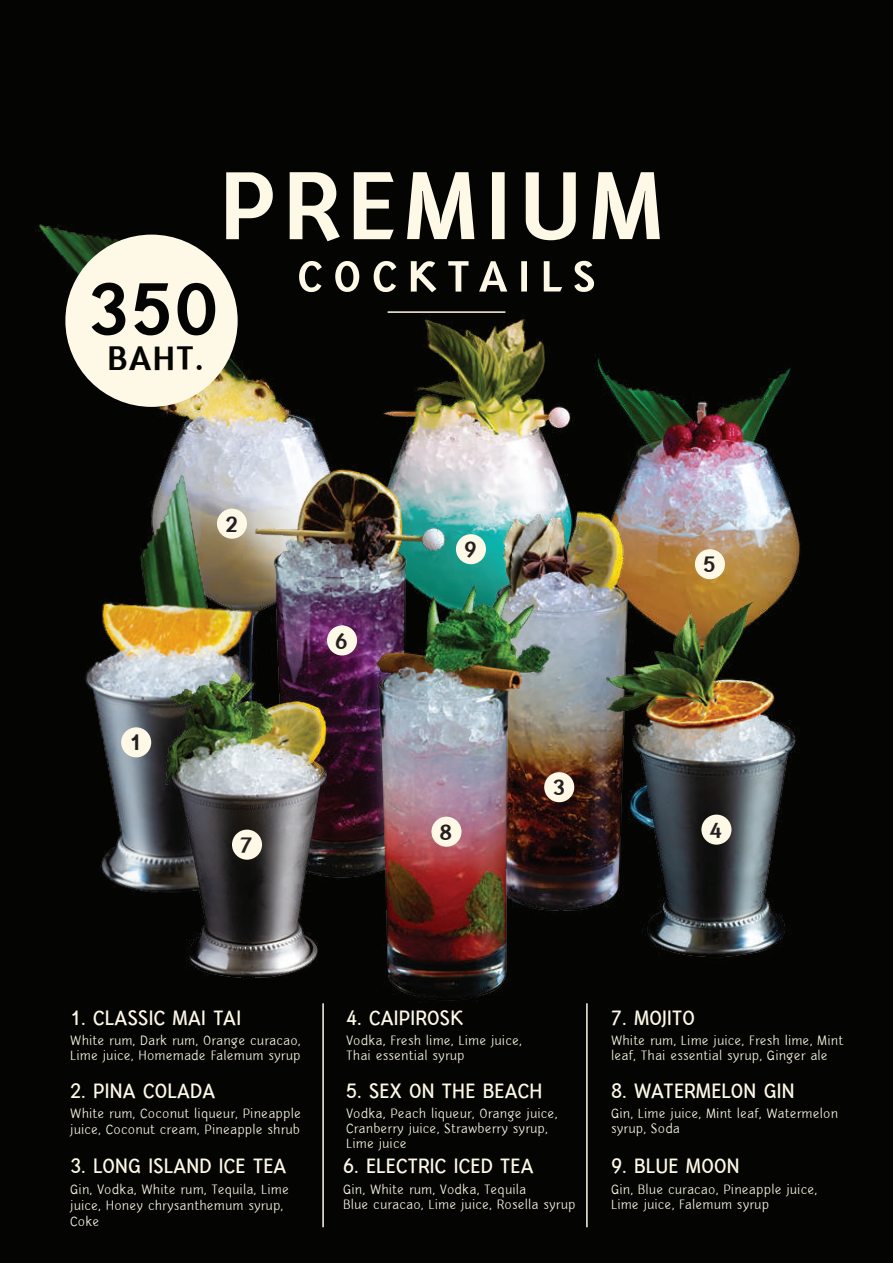
<style>
.page{position:relative;width:893px;height:1263px;background:#040503}
.page>*{position:absolute;margin:0;border:0;box-sizing:border-box;transform-origin:0 0}
.t1{font:900 129.3px "DB Pen Thai X";letter-spacing:.075em;color:#fef8e6}
.t2{font:900 99.3px "DB Pen Thai X";color:#040503}
.t3{font:900 58.65px "DB Pen Thai X";letter-spacing:.2em;color:#fef8e6}
.t4{font:900 45.9px "DB Pen Thai X";color:#040503}
.t5{font:900 30.15px "DB Pen Thai X";color:#231f20}
.t6{font:700 28.05px "DB Pen Thai X";letter-spacing:.01em;color:#fef8e6}
.t7{font:18.3px/15px "DB Pen Thai X";letter-spacing:.01em;color:#fef8e6}
</style>
<div class="page">
<img style="left:35px;top:224px;width:385px;height:669px">
<img style="left:420px;top:311px;width:380px;height:692px">
<img style="left:152px;top:660px;width:190px;height:318px">
<hr style="left:322px;top:1003px;width:2px;height:224px;background:#fef8e6">
<hr style="left:586px;top:1003px;width:2px;height:224px;background:#fef8e6">
<div style="left:65px;top:235px;width:173px;height:172px;background:#fef8e6;border-radius:50%"></div>
<hr style="left:388px;top:311px;width:117px;height:2px;background:#fef8e6">
<div style="left:121px;top:727px;width:30px;height:30px;background:#fef8e6;border-radius:50%"></div>
<div style="left:217px;top:509px;width:30px;height:30px;background:#fef8e6;border-radius:50%"></div>
<div style="left:544px;top:772px;width:30px;height:30px;background:#fef8e6;border-radius:50%"></div>
<div style="left:232px;top:830px;width:30px;height:30px;background:#fef8e6;border-radius:50%"></div>
<div style="left:701px;top:814px;width:30px;height:31px;background:#fef8e6;border-radius:50%"></div>
<div style="left:695px;top:549px;width:30px;height:30px;background:#fef8e6;border-radius:50%"></div>
<div style="left:327px;top:625px;width:30px;height:30px;background:#fef8e6;border-radius:50%"></div>
<img style="left:364px;top:571px;width:195px;height:431px">
<div style="left:431px;top:817px;width:30px;height:30px;background:#fef8e6;border-radius:50%"></div>
<div style="left:456px;top:534px;width:30px;height:30px;background:#fef8e6;border-radius:50%"></div>
<h2 class="t2" style="left:88px;top:255px;width:129px">350</h2>
<h3 class="t4" style="left:108px;top:333px;width:96px">BAHT.</h3>
<h1 class="t1" style="left:221px;top:135px;width:443px">PREMIUM</h1>
<h3 class="t3" style="left:298px;top:244px;width:299px">COCKTAILS</h3>
<h3 class="t5" style="left:130px;top:726px;width:13px">1</h3>
<h3 class="t5" style="left:225px;top:507px;width:13px">2</h3>
<h3 class="t5" style="left:240px;top:828px;width:13px">7</h3>
<h3 class="t5" style="left:336px;top:624px;width:13px">6</h3>
<h3 class="t5" style="left:464px;top:533px;width:13px">9</h3>
<h3 class="t5" style="left:440px;top:815px;width:13px">8</h3>
<h3 class="t5" style="left:553px;top:771px;width:13px">3</h3>
<h3 class="t5" style="left:703px;top:548px;width:13px">5</h3>
<h3 class="t5" style="left:710px;top:813px;width:13px">4</h3>
<h3 class="t6" style="left:70px;top:1002px;width:172px">1. CLASSIC MAI TAI</h3>
<p class="t7" style="left:70px;top:1033px;width:232px">White rum, Dark rum, Orange curacao,<br>Lime juice, Homemade Falemum syrup</p>
<h3 class="t6" style="left:70px;top:1075px;width:147px">2. PINA COLADA</h3>
<p class="t7" style="left:70px;top:1106px;width:232px;line-height:16px">White rum, Coconut liqueur, Pineapple juice, Coconut cream, Pineapple shrub</p>
<h3 class="t6" style="left:70px;top:1151px;width:218px">3. LONG ISLAND ICE TEA</h3>
<p class="t7" style="left:70px;top:1181px;width:220px;line-height:16px">Gin, Vodka, White rum, Tequila, Lime juice, Honey chrysanthemum syrup,<br>Coke</p>
<h3 class="t6" style="left:346px;top:1003px;width:119px">4. CAIPIROSK</h3>
<p class="t7" style="left:346px;top:1034px;width:177px">Vodka, Fresh lime, Lime juice,<br>Thai essential syrup</p>
<h3 class="t6" style="left:346px;top:1075px;width:198px">5. SEX ON THE BEACH</h3>
<p class="t7" style="left:346px;top:1106px;width:213px">Vodka, Peach liqueur, Orange juice,<br>Cranberry juice, Strawberry syrup,<br>Lime juice</p>
<h3 class="t6" style="left:343px;top:1151px;width:192px">6. ELECTRIC ICED TEA</h3>
<p class="t7" style="left:343px;top:1182px;width:234px">Gin, White rum, Vodka, Tequila<br>Blue curacao, Lime juice, Rosella syrup</p>
<h3 class="t6" style="left:611px;top:1002px;width:86px">7. MOJITO</h3>
<p class="t7" style="left:611px;top:1033px;width:234px">White rum, Lime juice, Fresh lime, Mint leaf, Thai essential syrup, Ginger ale</p>
<h3 class="t6" style="left:611px;top:1075px;width:185px">8. WATERMELON GIN</h3>
<p class="t7" style="left:611px;top:1106px;width:229px">Gin, Lime juice, Mint leaf, Watermelon syrup, Soda</p>
<h3 class="t6" style="left:611px;top:1151px;width:130px">9. BLUE MOON</h3>
<p class="t7" style="left:611px;top:1182px;width:208px">Gin, Blue curacao, Pineapple juice,<br>Lime juice, Falemum syrup</p>
</div>
